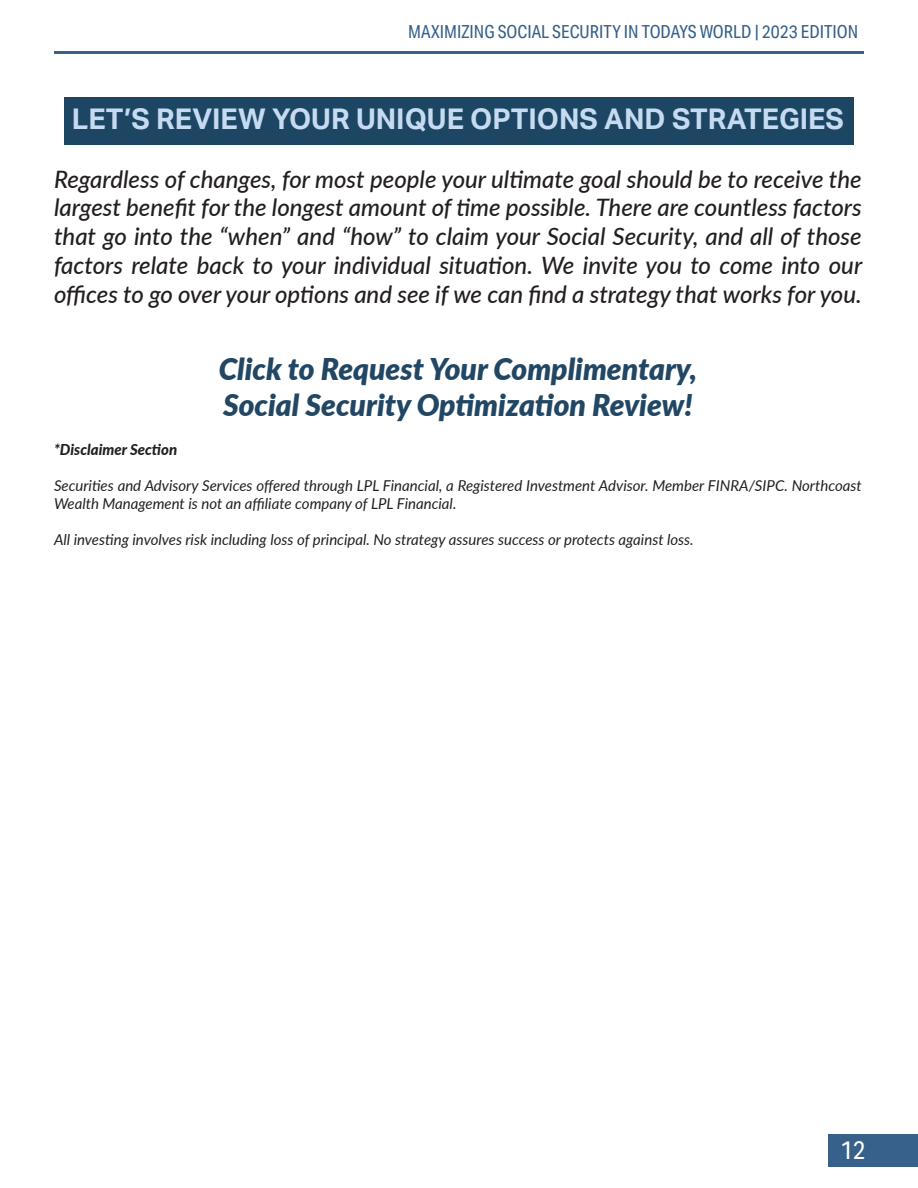
<style>
.page{position:relative;width:918px;height:1188px;background:#fff}
.page>*{position:absolute;margin:0;border:0;box-sizing:border-box;transform-origin:0 0}
.COPY_BLACK{font:italic 900 30px "Lato";color:#224764}
.COPY{font:700 28.5px "Aktiv Grotesk";color:#c6dbf1}
.t1{font:25.5px "Aktiv Grotesk Cd";color:#fff}
.COPY_BLACK-2{font:italic 500 24px/28.8px "Lato";color:#231f20;text-align:justify}
.t2{font:18px "Aktiv Grotesk Cd";color:#37618a}
.COPY_BLACK-3{font:italic 15px/18px "Lato";color:#231f20}
.COPY_BLACK-4{font:italic 800 15px "Lato";color:#231f20}
</style>
<div class="page">
<hr style="left:54px;top:51px;width:810px;height:3px;background:#37618a">
<div style="left:828px;top:1134px;width:90px;height:32px;background:#37618a"></div>
<div style="left:64px;top:97px;width:790px;height:48px;background:#1d4664"></div>
<p class="t2" style="left:408px;top:21px;width:451px">MAXIMIZING SOCIAL SECURITY IN TODAYS WORLD | 2023 EDITION</p>
<p class="COPY" style="left:72px;top:103px;width:774px">LET’S REVIEW YOUR UNIQUE OPTIONS AND STRATEGIES</p>
<p class="COPY_BLACK-2" style="left:54px;top:163px;width:810px">Regardless of changes, for most people your ultimate goal should be to receive the largest benefit for the longest amount of time possible. There are countless factors that go into the “when” and “how” to claim your Social Security, and all of those factors relate back to your individual situation. We invite you to come into our offices to go over your options and see if we can find a strategy that works for you.</p>
<p class="COPY_BLACK" style="left:219px;top:347px;width:480px">Click to Request Your Complimentary,</p>
<p class="COPY_BLACK" style="left:223px;top:383px;width:471px">Social Security Optimization Review!</p>
<p class="COPY_BLACK-4" style="left:54px;top:438px;width:125px">*Disclaimer Section</p>
<p class="COPY_BLACK-3" style="left:54px;top:476px;width:809px">Securities and Advisory Services offered through LPL Financial, a Registered Investment Advisor. Member FINRA/SIPC. Northcoast<br>Wealth Management is not an affiliate company of LPL Financial.</p>
<p class="COPY_BLACK-3" style="left:54px;top:530px;width:641px">All investing involves risk including loss of principal. No strategy assures success or protects against loss.</p>
<p class="t1" style="left:840px;top:1135px;width:27px">12</p>
</div>
